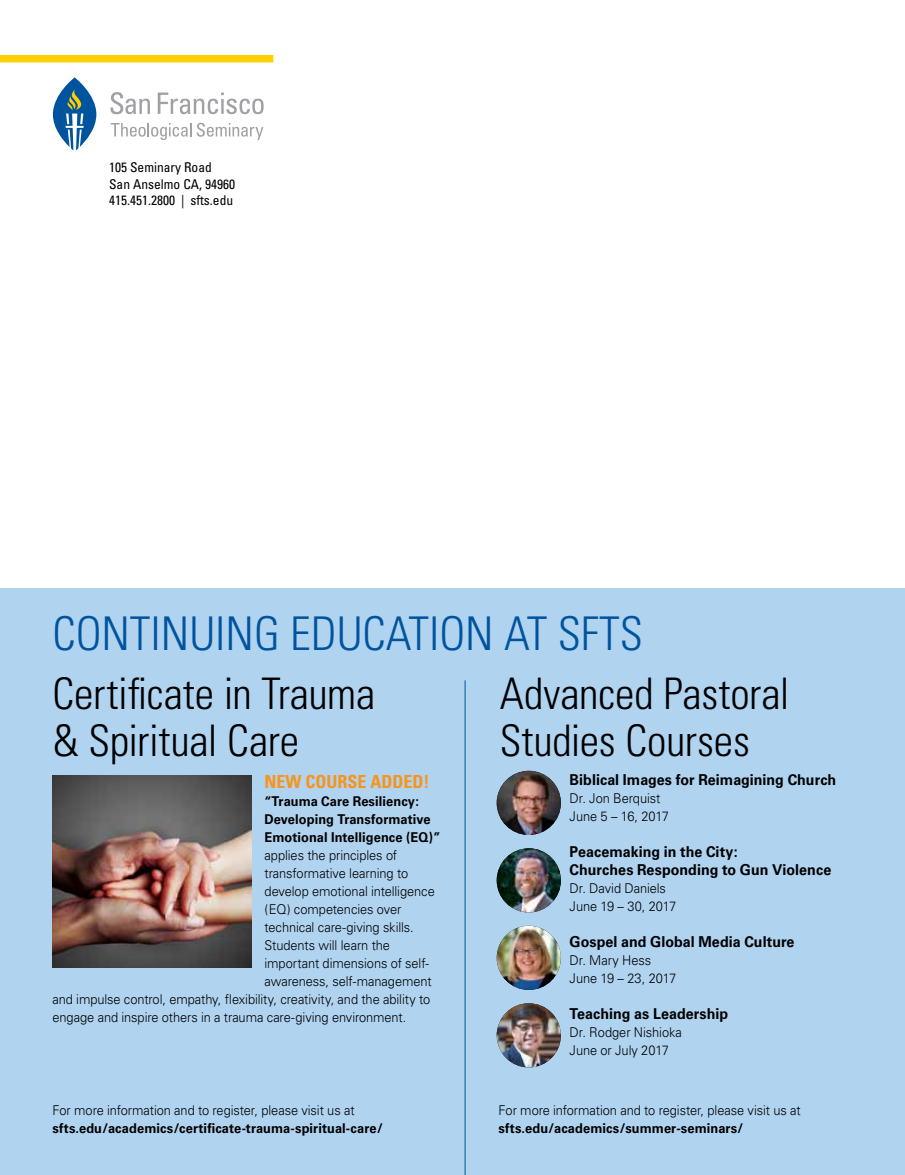
<style>
.page{position:relative;width:905px;height:1175px;background:#fff}
.page>*{position:absolute;margin:0;border:0;box-sizing:border-box;transform-origin:0 0}
.t1{font:300 condensed 46.5px "Univers";color:#00549e}
.t2{font:300 condensed 43.5px/46.5px "Univers";letter-spacing:-.005em;color:#000}
.t3{font:700 condensed 18px "Univers";color:#f7941e}
.t4{font:700 15px/18px "Univers";color:#000;scale:.95 1}
.t5{font:300 13.5px/18px "Univers";letter-spacing:-.005em;color:#000;scale:.95 1}
.t6{font:700 13.5px/18px "Univers";letter-spacing:.005em;color:#000;scale:.95 1}
.t7{font:condensed 13.5px/16.5px "Univers";color:#000}
</style>
<div class="page">
<div style="left:0;top:588px;width:904px;height:586px;background:#b0d3f0"></div>
<div style="left:0;top:55px;width:273px;height:7px;background:#ffcf01"></div>
<svg style="left:110px;top:92px;width:40px;height:22px"></svg>
<svg style="left:158px;top:92px;width:106px;height:22px"></svg>
<svg style="left:111px;top:123px;width:80px;height:17px"></svg>
<svg style="left:197px;top:123px;width:66px;height:17px"></svg>
<svg style="left:53px;top:77px;width:43px;height:73px"></svg>
<img style="left:496px;top:770px;width:65px;height:65px;border-radius:32px">
<img style="left:496px;top:848px;width:65px;height:64px;border-radius:32px">
<img style="left:496px;top:925px;width:65px;height:65px;border-radius:32px">
<img style="left:496px;top:1003px;width:65px;height:64px;border-radius:32px">
<img style="left:52px;top:776px;width:199px;height:192px">
<hr style="left:464px;top:680px;width:1px;height:494px;background:#00549e">
<p class="t7" style="left:109px;top:159px;width:127px">105 Seminary Road<br>San Anselmo CA, 94960<br>415.451.2800 | sfts.edu</p>
<h1 class="t1" style="left:52px;top:605px;width:72px">Continuing</h1>
<h1 class="t1" style="left:290px;top:605px;width:42px">Educati</h1>
<h1 class="t1" style="left:439px;top:605px;width:205px">on at SFTS</h1>
<h2 class="t2" style="left:52px;top:670px;width:324px">Certificate in Trauma &amp; Spiritual Care</h2>
<h3 class="t3" style="left:264px;top:770px;width:52px">NE W COURSE</h3>
<h3 class="t3" style="left:370px;top:770px;width:23px">ADDED</h3>
<h3 class="t3" style="left:423px;top:770px;width:7px">!</h3>
<p class="t6" style="left:264px;top:792px;width:187px">“Trauma Care Resiliency:<br>Developing Transformative<br>Emotional Intelligence (EQ)”</p>
<p class="t5" style="left:264px;top:846px;width:141px">applies the principles of</p>
<p class="t5" style="left:264px;top:864px;width:153px">transformative learning to</p>
<p class="t5" style="left:264px;top:882px;width:181px">develop emotional intelligence</p>
<p class="t5" style="left:264px;top:900px;width:146px">(EQ) competencies over</p>
<p class="t5" style="left:264px;top:918px;width:159px">technical care-giving skills.</p>
<p class="t5" style="left:264px;top:936px;width:134px">Students will learn the</p>
<p class="t5" style="left:264px;top:954px;width:175px">important dimensions of self-</p>
<p class="t5" style="left:264px;top:972px;width:177px">awareness, self-management</p>
<p class="t5" style="left:52px;top:990px;width:399px">and impulse control, empathy, flexibility, creativity, and the ability to</p>
<p class="t5" style="left:52px;top:1008px;width:374px">engage and inspire others in a trauma care-giving environment.</p>
<h2 class="t2" style="left:500px;top:670px;width:291px">Advanced Pastoral<br>Studies Courses</h2>
<p class="t4" style="left:569px;top:771px;width:282px">Biblical Images for Reimagining Church</p>
<p class="t5" style="left:569px;top:789px;width:106px">Dr. Jon Berquist<br>June 5 – 16, 2017</p>
<p class="t4" style="left:569px;top:843px;width:277px">Peacemaking in the City:<br>Churches Responding to Gun Violence</p>
<p class="t5" style="left:569px;top:879px;width:114px">Dr. David Daniels<br>June 19 – 30, 2017</p>
<p class="t4" style="left:569px;top:933px;width:238px">Gospel and Global Media Culture</p>
<p class="t5" style="left:569px;top:951px;width:114px">Dr. Mary Hess<br>June 19 – 23, 2017</p>
<p class="t4" style="left:569px;top:1005px;width:168px">Teaching as Leadership</p>
<p class="t5" style="left:569px;top:1023px;width:120px">Dr. Rodger Nishioka<br>June or July 2017</p>
<p class="t5" style="left:52px;top:1101px;width:319px">For more information and to register, please visit us at</p>
<p class="t6" style="left:52px;top:1119px;width:349px">sfts.edu/academics/certificate-trauma-spiritual-care/</p>
<p class="t5" style="left:498px;top:1101px;width:319px">For more information and to register, please visit us at</p>
<p class="t6" style="left:498px;top:1119px;width:259px">sfts.edu/academics/summer-seminars/</p>
</div>
